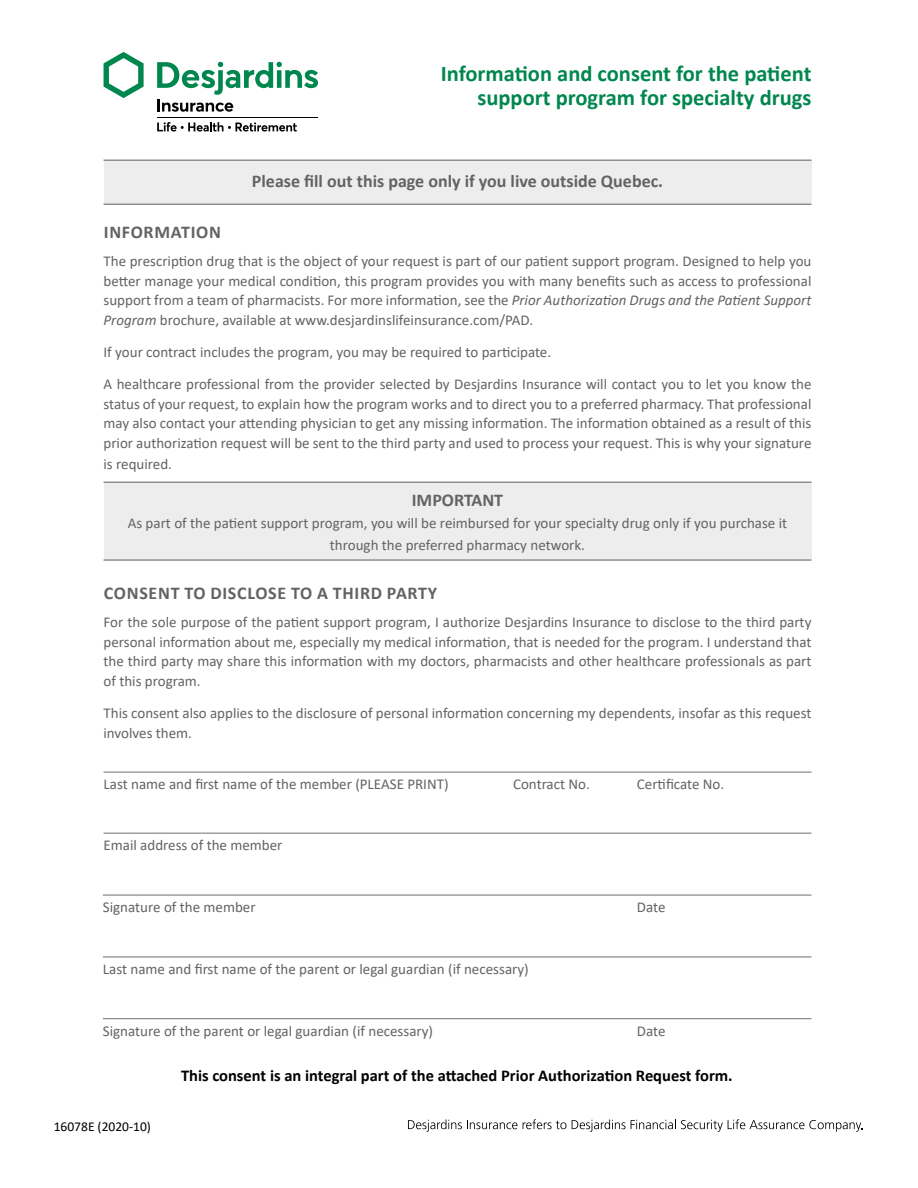
<style>
.page{position:relative;width:918px;height:1188px;background:#fff}
.page>*{position:absolute;margin:0;border:0;box-sizing:border-box;transform-origin:0 0}
.t1{font:700 22.5px/24px "Calibri";color:#00874e;text-align:right}
.t2{font:700 18px "Calibri";color:#646363}
.t3{font:700 18px "Calibri";letter-spacing:.04em;color:#646363}
.t4{font:700 16.5px "Calibri";color:#000}
.t5{font:15px/19.5px "Calibri";color:#646363;text-align:justify}
.t6{font:13.5px "Calibri";color:#000}
.s1{font-style:italic}
</style>
<div class="page">
<div style="left:104px;top:482px;width:707px;height:78px;background:#ededed"></div>
<div style="left:104px;top:161px;width:707px;height:43px;background:#ededed"></div>
<hr style="left:104px;top:160px;width:707px;height:1px;background:#706f6f">
<hr style="left:104px;top:204px;width:707px;height:1px;background:#706f6f">
<hr style="left:104px;top:482px;width:707px;height:1px;background:#706f6f">
<hr style="left:104px;top:559px;width:707px;height:2px;background:#706f6f">
<svg style="left:408px;top:1119px;width:109px;height:13px"></svg>
<svg style="left:523px;top:1119px;width:340px;height:13px"></svg>
<hr style="left:104px;top:772px;width:707px;height:1px;background:#706f6f">
<hr style="left:104px;top:833px;width:707px;height:1px;background:#706f6f">
<hr style="left:103px;top:895px;width:708px;height:1px;background:#706f6f">
<hr style="left:103px;top:957px;width:708px;height:1px;background:#706f6f">
<hr style="left:103px;top:1018px;width:708px;height:1px;background:#706f6f">
<svg style="left:157px;top:122px;width:140px;height:10px"></svg>
<hr style="left:157px;top:117px;width:161px;height:1px;background:#010202">
<svg style="left:104px;top:52px;width:40px;height:46px"></svg>
<svg style="left:157px;top:62px;width:161px;height:50px"></svg>
<h1 class="t1" style="left:441px;top:61px;width:372px">Information and consent for the patient support program for specialty drugs</h1>
<p class="t2" style="left:252px;top:168px;width:413px">Please fill out this page only if you live outside Quebec.</p>
<p class="t3" style="left:104px;top:220px;width:119px">INFORMATION</p>
<p class="t5" style="left:104px;top:251px;width:709px">The prescription drug that is the object of your request is part of our patient support program. Designed to help you better manage your medical condition, this program provides you with many benefits such as access to professional support from a team of pharmacists. For more information, see the <span class="s1">Prior Authorization Drugs and the Patient Support Program</span> brochure, available at www.desjardinslifeinsurance.com/PAD.</p>
<p class="t5" style="left:104px;top:336px;width:709px;line-height:32.2px">If your contract includes the program, you may be required to participate.<br>A healthcare professional from the provider selected by Desjardins Insurance will contact you to let you know the</p>
<p class="t5" style="left:104px;top:394px;width:709px">status of your request, to explain how the program works and to direct you to a preferred pharmacy. That professional may also contact your attending physician to get any missing information. The information obtained as a result of this prior authorization request will be sent to the third party and used to process your request. This is why your signature</p>
<p class="t5" style="left:104px;top:454px;width:70px">is required.</p>
<p class="t2" style="left:412px;top:487px;width:93px">IMPORTANT</p>
<p class="t5" style="left:128px;top:512px;width:661px;line-height:21.6px;text-align:center">As part of the patient support program, you will be reimbursed for your specialty drug only if you purchase it through the preferred pharmacy network.</p>
<p class="t3" style="left:104px;top:581px;width:335px">CONSENT TO DISCLOSE TO A THIRD PARTY</p>
<p class="t5" style="left:104px;top:612px;width:709px">For the sole purpose of the patient support program, I authorize Desjardins Insurance to disclose to the third party personal information about me, especially my medical information, that is needed for the program. I understand that the third party may share this information with my doctors, pharmacists and other healthcare professionals as part of this program.</p>
<p class="t5" style="left:104px;top:703px;width:709px">This consent also applies to the disclosure of personal information concerning my dependents, insofar as this request involves them.</p>
<p class="t5" style="left:104px;top:773px;width:347px">Last name and first name of the member (PLEASE PRINT)</p>
<p class="t5" style="left:513px;top:773px;width:78px">Contract No.</p>
<p class="t5" style="left:637px;top:773px;width:89px">Certificate No.</p>
<p class="t5" style="left:104px;top:835px;width:180px">Email address of the member</p>
<p class="t5" style="left:103px;top:897px;width:154px">Signature of the member</p>
<p class="t5" style="left:637px;top:897px;width:30px">Date</p>
<p class="t5" style="left:103px;top:959px;width:427px">Last name and first name of the parent or legal guardian (if necessary)</p>
<p class="t5" style="left:103px;top:1020px;width:332px">Signature of the parent or legal guardian (if necessary)</p>
<p class="t5" style="left:637px;top:1020px;width:30px">Date</p>
<p class="t6" style="left:54px;top:1117px;width:99px">16078E (2020-10)</p>
<p class="t4" style="left:181px;top:1064px;width:553px">This consent is an integral part of the attached Prior Authorization Request form.</p>
</div>
